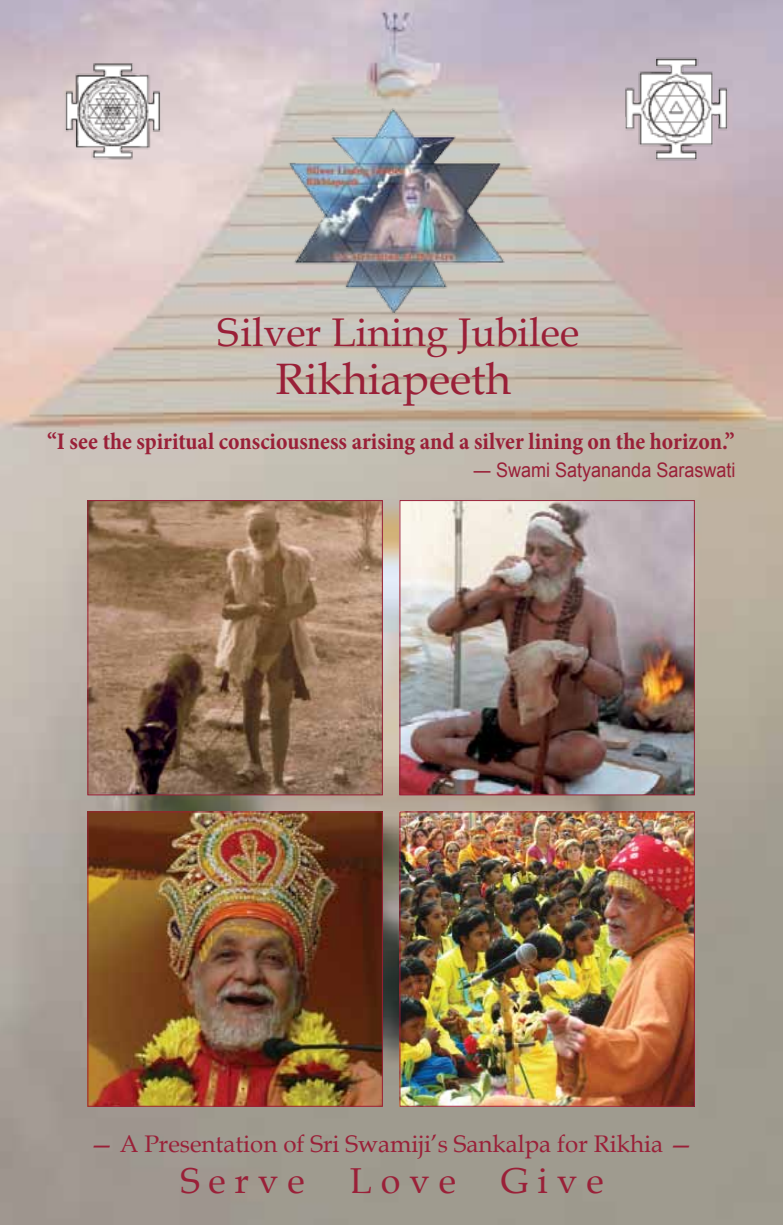
<style>
.page{position:relative;width:783px;height:1225px;background:#fff}
.page>*{position:absolute;margin:0;border:0;box-sizing:border-box;transform-origin:0 0}
.t1{font:44px "Book Antiqua";color:#9a2038}
.t2{font:40px "Book Antiqua";color:#9a2038}
.t3{font:36px "Book Antiqua";color:#9a2038}
.t4{font:700 condensed 24px "Minion Pro";color:#9a2038}
.t5{font:24px "Book Antiqua";color:#9a2038}
.t6{font:20px "Arial";color:#9a2038;scale:.9 1}
</style>
<div class="page">
<img style="left:0;top:0;width:782px;height:1225px">
<img style="left:89px;top:502px;width:292px;height:291px">
<div style="left:87px;top:500px;width:296px;height:295px;border:1px solid #9a2038"></div>
<img style="left:401px;top:502px;width:291px;height:291px">
<div style="left:399px;top:500px;width:295px;height:295px;border:1px solid #9a2038"></div>
<img style="left:401px;top:813px;width:291px;height:291px">
<div style="left:399px;top:811px;width:295px;height:295px;border:1px solid #9a2038"></div>
<img style="left:89px;top:813px;width:292px;height:291px">
<div style="left:87px;top:811px;width:296px;height:295px;border:1px solid #9a2038"></div>
<img style="left:621px;top:38px;width:114px;height:127px">
<img style="left:57px;top:52px;width:105px;height:113px">
<img style="left:287px;top:107px;width:219px;height:209px">
<h2 class="t2" style="left:217px;top:304px;width:363px">S ilver Lining Jubilee</h2>
<h1 class="t1" style="left:275px;top:348px;width:237px">Rikhiapeeth</h1>
<p class="t4" style="left:47px;top:425px;width:688px">“I see the spiritual consciousness arising and a silver lining on the horizon.”</p>
<p class="t6" style="left:473px;top:457px;width:293px">― Swami Satyananda Saraswati</p>
<p class="t5" style="left:90px;top:1126px;width:605px">— A Presentation of Sri Swamiji’s Sankalpa for Rikhia —</p>
<h3 class="t3" style="left:181px;top:1155px;width:125px">S e r v e</h3>
<h3 class="t3" style="left:350px;top:1155px;width:108px">L o v e</h3>
<h3 class="t3" style="left:501px;top:1155px;width:104px">G i v e</h3>
</div>
